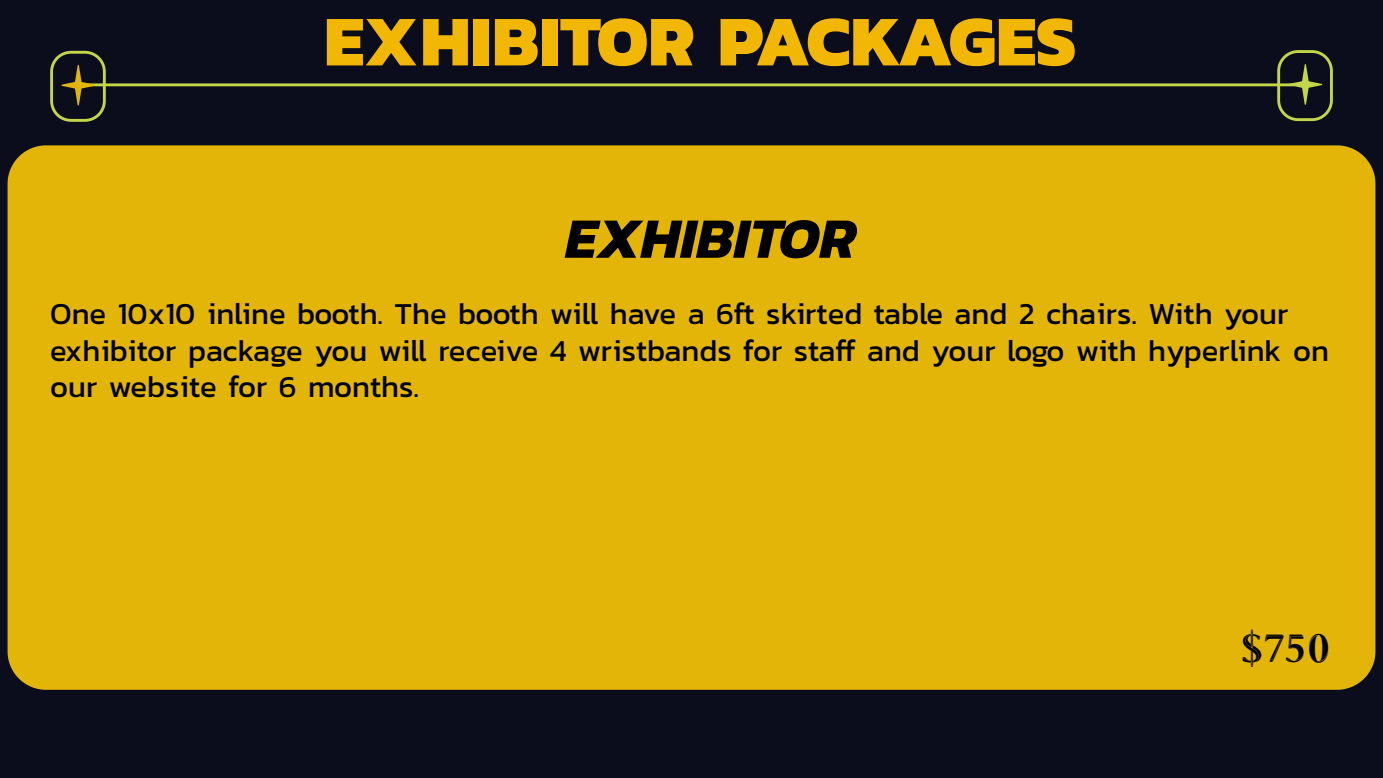
<style>
.page{position:relative;width:1383px;height:778px;background:#fff}
.page>*{position:absolute;margin:0;border:0;box-sizing:border-box;transform-origin:0 0}
.t1{font:800 72px "Kanit";color:#f2b705}
.t2{font:italic 700 57.6px "Kanit";color:#000}
.t3{font:48.3px "Priori Acute OT Serif";color:#000}
.t4{font:30.9px/36.9px "Kanit";color:#000}
</style>
<div class="page">
<div style="left:0;top:0;width:1382px;height:778px;background:#0b0d1d"></div>
<div style="left:8px;top:145px;width:1367px;height:544px;background:#e2b508"></div>
<hr style="left:86px;top:83px;width:1208px;height:3px;background:#c3d64a">
<svg style="left:1275px;top:50px;width:58px;height:72px"></svg>
<svg style="left:50px;top:50px;width:57px;height:72px"></svg>
<h1 class="t1" style="left:324px;top:-16px;width:753px">EXHIBITOR PACKAGES</h1>
<h2 class="t2" style="left:565px;top:193px;width:292px">EXHIBITOR</h2>
<p class="t4" style="left:50px;top:294px;width:1280px">One 10x10 inline booth. The booth will have a 6ft skirted table and 2 chairs. With your exhibitor package you will receive 4 wristbands for staff and your logo with hyperlink on our website for 6 months.</p>
<h3 class="t3" style="left:1240px;top:623px;width:92px">$750</h3>
</div>
